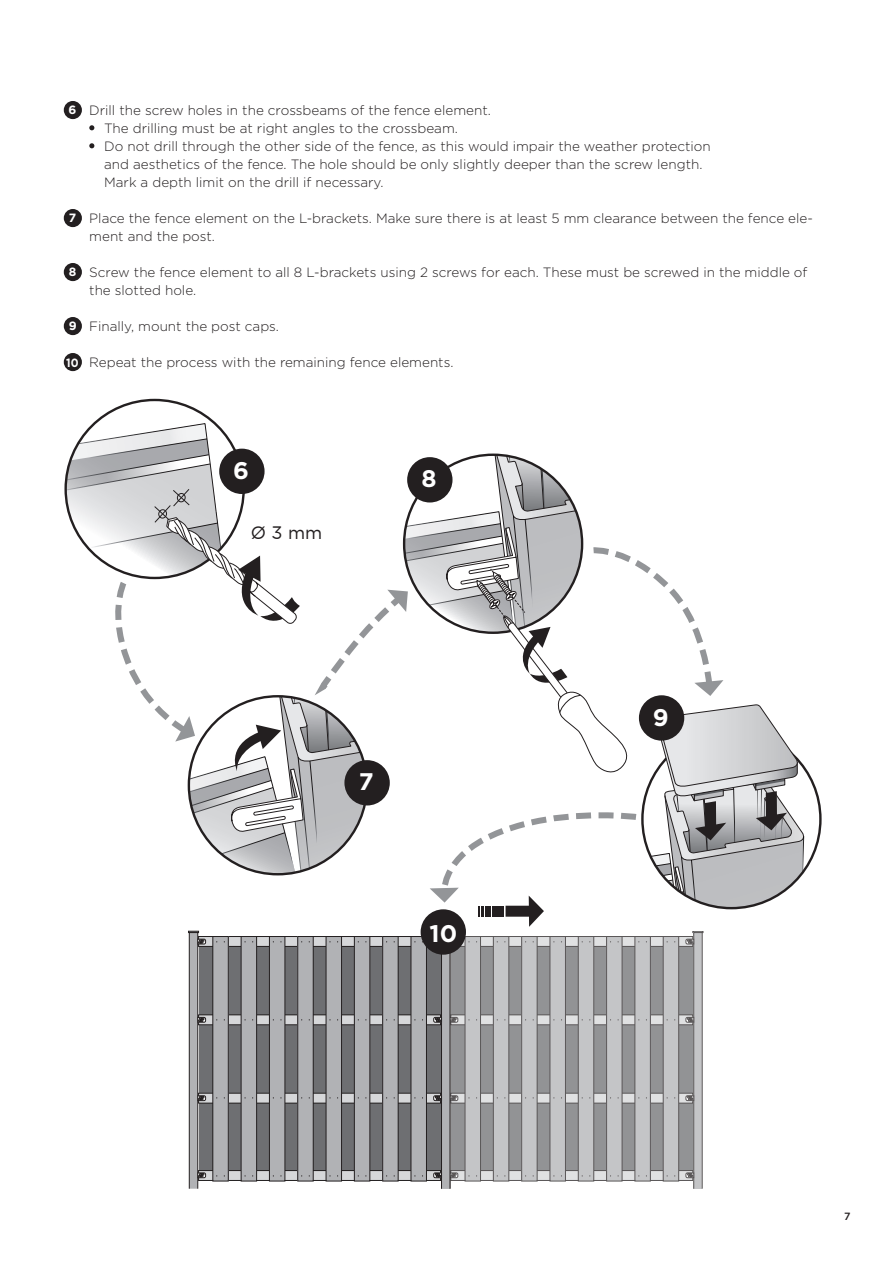
<style>
.page{position:relative;width:893px;height:1263px;background:#fff}
.page>*{position:absolute;margin:0;border:0;box-sizing:border-box;transform-origin:0 0}
.t1{font:700 24px "Gotham";color:#fff}
.t2{font:18px "Gotham";color:#231f20}
.t3{font:300 13.5px/18px "Gotham";color:#231f20}
.t4{font:500 10.5px "Gotham";color:#231f20}
.s1{font-weight:700;font-size:12px;color:#fff}
</style>
<div class="page">
<svg style="left:408px;top:455px;width:304px;height:318px"></svg>
<svg style="left:694px;top:680px;width:29px;height:16px"></svg>
<svg style="left:66px;top:423px;width:342px;height:451px"></svg>
<svg style="left:642px;top:704px;width:164px;height:204px"></svg>
<svg style="left:451px;top:947px;width:242px;height:223px;background:#8f9092"></svg>
<svg style="left:462px;top:938px;width:229px;height:7px"></svg>
<div style="left:450px;top:936px;width:243px;height:11px;border:1px solid #231f20"></div>
<svg style="left:452px;top:1016px;width:239px;height:7px"></svg>
<svg style="left:458px;top:1095px;width:227px;height:6px"></svg>
<svg style="left:452px;top:1172px;width:239px;height:7px"></svg>
<div style="left:450px;top:1170px;width:243px;height:11px;border:1px solid #231f20"></div>
<div style="left:694px;top:932px;width:8px;height:257px;background:#c4c5c7"></div>
<div style="left:465px;top:936px;width:15px;height:245px;background:#c4c5c7"></div>
<div style="left:465px;top:936px;width:16px;height:245px;border:1px solid #231f20"></div>
<div style="left:493px;top:936px;width:16px;height:245px;background:#c4c5c7"></div>
<div style="left:522px;top:936px;width:15px;height:245px;background:#c4c5c7"></div>
<div style="left:550px;top:936px;width:15px;height:245px;background:#c4c5c7"></div>
<div style="left:550px;top:936px;width:16px;height:245px;border:1px solid #231f20"></div>
<div style="left:578px;top:936px;width:16px;height:245px;background:#c4c5c7"></div>
<div style="left:607px;top:936px;width:15px;height:245px;background:#c4c5c7"></div>
<div style="left:635px;top:936px;width:15px;height:245px;background:#c4c5c7"></div>
<div style="left:663px;top:936px;width:16px;height:245px;background:#c4c5c7"></div>
<svg style="left:685px;top:939px;width:9px;height:5px"></svg>
<svg style="left:685px;top:1017px;width:9px;height:6px"></svg>
<svg style="left:685px;top:1095px;width:9px;height:6px"></svg>
<svg style="left:685px;top:1172px;width:9px;height:6px"></svg>
<svg style="left:450px;top:1017px;width:8px;height:6px"></svg>
<svg style="left:450px;top:1095px;width:8px;height:6px"></svg>
<svg style="left:450px;top:1172px;width:8px;height:6px"></svg>
<div style="left:199px;top:936px;width:242px;height:245px;background:#6e6f72"></div>
<div style="left:199px;top:936px;width:242px;height:10px;background:#d6d7d9"></div>
<div style="left:198px;top:936px;width:243px;height:11px;border:1px solid #231f20"></div>
<div style="left:199px;top:1015px;width:242px;height:10px;background:#d6d7d9"></div>
<div style="left:198px;top:1014px;width:243px;height:11px;border:1px solid #231f20"></div>
<div style="left:199px;top:1093px;width:242px;height:10px;background:#d6d7d9"></div>
<div style="left:198px;top:1093px;width:243px;height:10px;border:1px solid #231f20"></div>
<div style="left:199px;top:1170px;width:242px;height:10px;background:#d6d7d9"></div>
<div style="left:198px;top:1170px;width:243px;height:11px;border:1px solid #231f20"></div>
<svg style="left:188px;top:931px;width:11px;height:2px"></svg>
<div style="left:189px;top:932px;width:9px;height:257px;background:#b1b2b5;border:1px solid #231f20"></div>
<svg style="left:430px;top:810px;width:212px;height:117px"></svg>
<div style="left:441px;top:932px;width:9px;height:257px;background:#b1b2b5;border:1px solid #231f20"></div>
<div style="left:213px;top:936px;width:15px;height:245px;background:#b1b2b5"></div>
<div style="left:241px;top:936px;width:16px;height:245px;background:#b1b2b5"></div>
<div style="left:241px;top:936px;width:16px;height:245px;border:1px solid #231f20"></div>
<div style="left:269px;top:936px;width:16px;height:245px;background:#b1b2b5"></div>
<div style="left:269px;top:936px;width:16px;height:245px;border:1px solid #231f20"></div>
<div style="left:298px;top:936px;width:15px;height:245px;background:#b1b2b5"></div>
<div style="left:326px;top:936px;width:16px;height:245px;background:#b1b2b5"></div>
<div style="left:326px;top:936px;width:16px;height:245px;border:1px solid #231f20"></div>
<div style="left:354px;top:936px;width:16px;height:245px;background:#b1b2b5"></div>
<div style="left:354px;top:936px;width:16px;height:245px;border:1px solid #231f20"></div>
<div style="left:383px;top:936px;width:15px;height:245px;background:#b1b2b5"></div>
<div style="left:382px;top:936px;width:16px;height:245px;border:1px solid #231f20"></div>
<div style="left:411px;top:936px;width:15px;height:245px;background:#b1b2b5"></div>
<div style="left:411px;top:936px;width:16px;height:245px;border:1px solid #231f20"></div>
<svg style="left:433px;top:1017px;width:9px;height:6px"></svg>
<svg style="left:433px;top:1095px;width:9px;height:6px"></svg>
<svg style="left:433px;top:1172px;width:9px;height:6px"></svg>
<svg style="left:197px;top:939px;width:9px;height:5px"></svg>
<svg style="left:197px;top:1017px;width:9px;height:6px"></svg>
<svg style="left:197px;top:1095px;width:9px;height:6px"></svg>
<svg style="left:197px;top:1172px;width:9px;height:6px"></svg>
<div style="left:344px;top:760px;width:46px;height:45px;background:#231f20;border-radius:50%"></div>
<div style="left:407px;top:457px;width:45px;height:45px;background:#231f20;border-radius:50%"></div>
<div style="left:639px;top:695px;width:45px;height:46px;background:#231f20;border-radius:50%"></div>
<div style="left:421px;top:909px;width:45px;height:46px;background:#231f20;border-radius:50%"></div>
<div style="left:219px;top:449px;width:46px;height:45px;background:#231f20;border-radius:50%"></div>
<div style="left:64px;top:101px;width:18px;height:18px;background:#231f20;border-radius:50%"></div>
<svg style="left:89px;top:125px;width:5px;height:5px"></svg>
<svg style="left:89px;top:143px;width:5px;height:5px"></svg>
<div style="left:64px;top:209px;width:18px;height:18px;background:#231f20;border-radius:50%"></div>
<div style="left:64px;top:263px;width:18px;height:18px;background:#231f20;border-radius:50%"></div>
<div style="left:64px;top:317px;width:18px;height:18px;background:#231f20;border-radius:50%"></div>
<div style="left:64px;top:353px;width:18px;height:18px;background:#231f20;border-radius:50%"></div>
<p class="t3" style="left:104px;top:101px;width:608px;text-indent:-36px"><span class="s1">6</span> Drill the screw holes in the crossbeams of the fence element.<br>The drilling must be at right angles to the crossbeam.<br>Do not drill through the other side of the fence, as this would impair the weather protection and aesthetics of the fence. The hole should be only slightly deeper than the screw length.<br>Mark a depth limit on the drill if necessary.</p>
<p class="t3" style="left:89px;top:209px;width:725px;text-indent:-20px"><span class="s1">7</span> Place the fence element on the L-brackets. Make sure there is at least 5 mm clearance between the fence ele&shy;ment and the post.</p>
<p class="t3" style="left:89px;top:263px;width:720px;text-indent:-21px"><span class="s1">8</span> Screw the fence element to all 8 L-brackets using 2 screws for each. These must be screwed in the middle of the slotted hole.</p>
<p class="t3" style="left:69px;top:317px;width:212px"><span class="s1">9</span> Finally, mount the post caps.</p>
<p class="t3" style="left:66px;top:353px;width:389px"><span class="s1">10</span> Repeat the process with the remaining fence elements.</p>
<h1 class="t1" style="left:233px;top:457px;width:17px">6</h1>
<h2 class="t2" style="left:251px;top:523px;width:73px">Ø 3 mm</h2>
<h1 class="t1" style="left:421px;top:465px;width:17px">8</h1>
<h1 class="t1" style="left:359px;top:768px;width:16px">7</h1>
<h1 class="t1" style="left:430px;top:919px;width:29px">10</h1>
<h1 class="t1" style="left:653px;top:703px;width:17px">9</h1>
<p class="t4" style="left:844px;top:1211px;width:8px">7</p>
</div>
